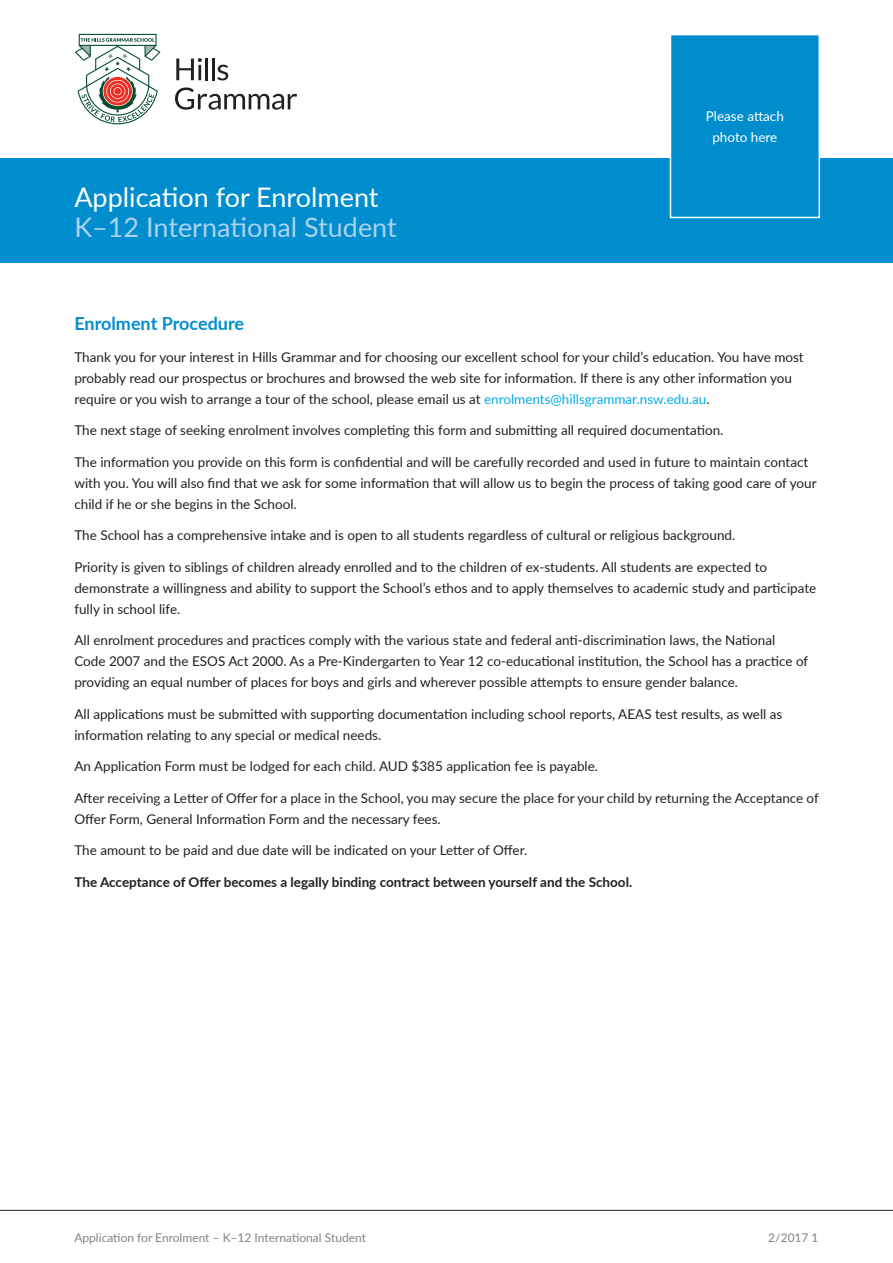
<style>
.page{position:relative;width:893px;height:1263px;background:#fff}
.page>*{position:absolute;margin:0;border:0;box-sizing:border-box;transform-origin:0 0}
.text{font:27px "Lato";color:#add2ed}
.text-2{font:27px "Lato";color:#fff}
.text-3{font:700 18px "Lato";color:#008dce}
.text-4{font:13.5px/21px "Lato";color:#231f20}
.text-5{font:700 13.5px "Lato";color:#231f20}
.text-6{font:13.5px/21px "Lato";color:#fff;text-align:center}
.t1{font:12px "Lato";color:#808285}
.s1{color:#00aeef}
</style>
<div class="page">
<hr style="left:0;top:1210px;width:893px;height:1px;background:#231f20">
<div style="left:0;top:158px;width:893px;height:105px;background:#008dce"></div>
<svg style="left:176px;top:58px;width:26px;height:22px"></svg>
<hr style="left:205px;top:58px;width:3px;height:22px;background:#231f20">
<hr style="left:212px;top:58px;width:3px;height:22px;background:#231f20">
<svg style="left:217px;top:65px;width:11px;height:15px"></svg>
<svg style="left:175px;top:87px;width:122px;height:23px"></svg>
<svg style="left:75px;top:34px;width:85px;height:90px"></svg>
<div style="left:670px;top:34px;width:150px;height:184px;background:#008dce;border:2px solid #fff"></div>
<p class="text-2" style="left:74px;top:177px;width:306px">Application for Enrolment</p>
<p class="text" style="left:74px;top:207px;width:324px">K–12 International Student</p>
<p class="text-6" style="left:706px;top:105px;width:80px">Please attach photo here</p>
<p class="text-3" style="left:74px;top:310px;width:171px">Enrolment Procedure</p>
<p class="text-4" style="left:74px;top:346px;width:731px">Thank you for your interest in Hills Grammar and for choosing our excellent school for your child’s education. You have most probably read our prospectus or brochures and browsed the web site for information. If there is any other information you require or you wish to arrange a tour of the school, please email us at <span class="s1">enrolments@hillsgrammar.nsw.edu.au</span>.</p>
<p class="text-4" style="left:74px;top:419px;width:650px">The next stage of seeking enrolment involves completing this form and submitting all required documentation.</p>
<p class="text-4" style="left:74px;top:451px;width:744px">The information you provide on this form is confidential and will be carefully recorded and used in future to maintain contact with you. You will also find that we ask for some information that will allow us to begin the process of taking good care of your child if he or she begins in the School.</p>
<p class="text-4" style="left:74px;top:524px;width:662px">The School has a comprehensive intake and is open to all students regardless of cultural or religious background.</p>
<p class="text-4" style="left:74px;top:556px;width:743px">Priority is given to siblings of children already enrolled and to the children of ex-students. All students are expected to demonstrate a willingness and ability to support the School’s ethos and to apply themselves to academic study and participate fully in school life.</p>
<p class="text-4" style="left:74px;top:629px;width:735px">All enrolment procedures and practices comply with the various state and federal anti-discrimination laws, the National<br>Code 2007 and the ESOS Act 2000. As a Pre-Kindergarten to Year 12 co-educational institution, the School has a practice of providing an equal number of places for boys and girls and wherever possible attempts to ensure gender balance.</p>
<p class="text-4" style="left:74px;top:703px;width:709px">All applications must be submitted with supporting documentation including school reports, AEAS test results, as well as information relating to any special or medical needs.</p>
<p class="text-4" style="left:74px;top:755px;width:525px">An Application Form must be lodged for each child. AUD $385 application fee is payable.</p>
<p class="text-4" style="left:74px;top:787px;width:746px">After receiving a Letter of Offer for a place in the School, you may secure the place for your child by returning the Acceptance of<br>Offer Form, General Information Form and the necessary fees.</p>
<p class="text-4" style="left:74px;top:839px;width:454px">The amount to be paid and due date will be indicated on your Letter of Offer.</p>
<p class="text-5" style="left:74px;top:872px;width:559px">The Acceptance of Offer becomes a legally binding contract between yourself and the School.</p>
<p class="t1" style="left:74px;top:1228px;width:293px">Application for Enrolment – K–12 International Student</p>
<p class="t1" style="left:768px;top:1228px;width:52px">2/2017 1</p>
</div>
